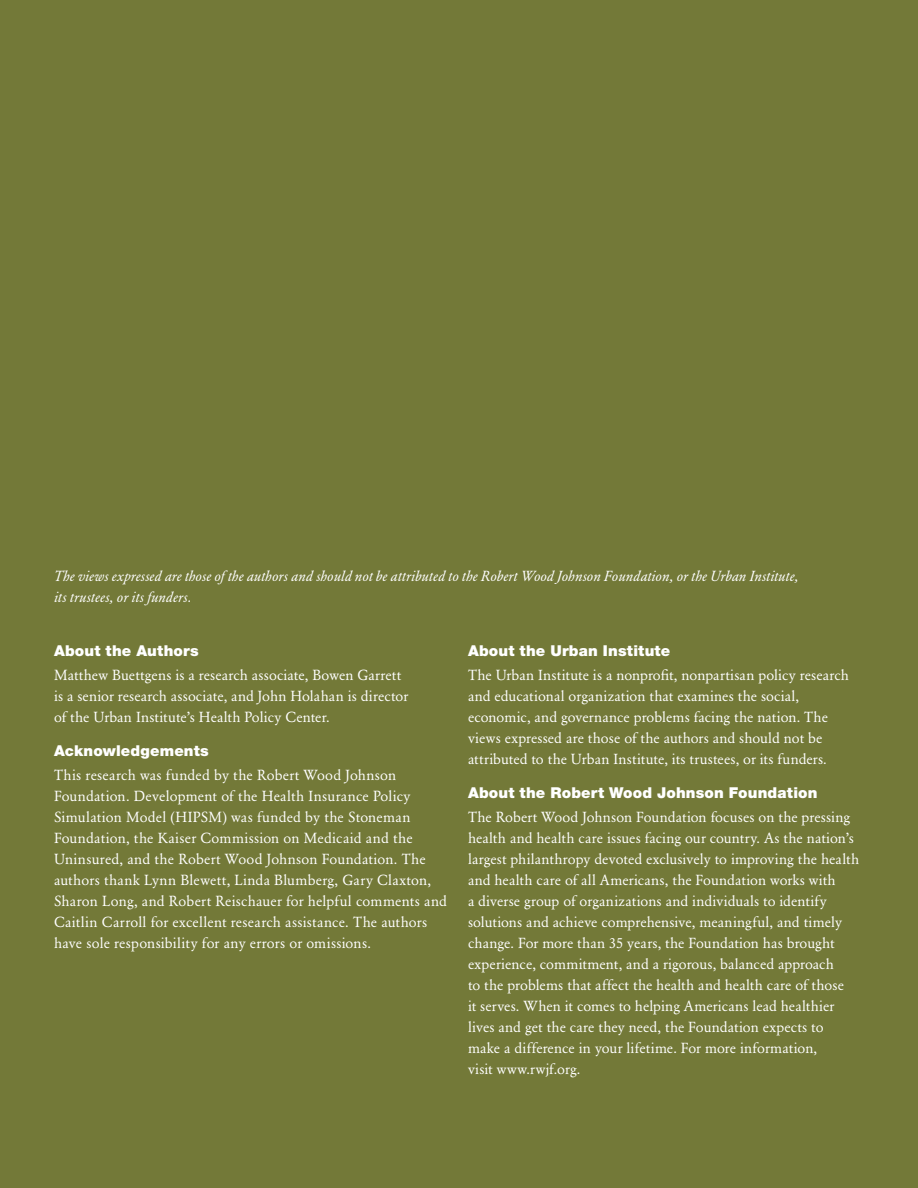
<style>
.page{position:relative;width:918px;height:1188px;background:#737938}
.page>*{position:absolute;margin:0;border:0;box-sizing:border-box;transform-origin:0 0}
.body_subhead{font:900 15px "Helvetica Neue";letter-spacing:.01em;color:#fff}
.body_text{font:14.4px/21px "Garamond BE";letter-spacing:.01em;color:#fff}
.body_text-2{font:italic 14.4px/21px "Garamond BE";letter-spacing:.01em;color:#fff}
</style>
<div class="page">
<p class="body_text-2" style="left:54px;top:565px;width:746px">The views expressed are those of the authors and should not be attributed to the Robert Wood Johnson Foundation, or the Urban Institute, its trustees, or its funders.</p>
<p class="body_subhead" style="left:54px;top:641px;width:146px">About the Authors</p>
<p class="body_text" style="left:54px;top:664px;width:356px">Matthew Buettgens is a research associate, Bowen Garrett is a senior research associate, and John Holahan is director of the Urban Institute’s Health Policy Center.</p>
<p class="body_subhead" style="left:54px;top:741px;width:156px">Acknowledgements</p>
<p class="body_text" style="left:54px;top:764px;width:395px">This research was funded by the Robert Wood Johnson Foundation. Development of the Health Insurance Policy Simulation Model (HIPSM) was funded by the Stoneman Foundation, the Kaiser Commission on Medicaid and the Uninsured, and the Robert Wood Johnson Foundation. The authors thank Lynn Blewett, Linda Blumberg, Gary Claxton, Sharon Long, and Robert Reischauer for helpful comments and Caitlin Carroll for excellent research assistance. The authors have sole responsibility for any errors or omissions.</p>
<p class="body_subhead" style="left:468px;top:641px;width:204px">About the Urban Institute</p>
<p class="body_text" style="left:468px;top:664px;width:383px">The Urban Institute is a nonprofit, nonpartisan policy research and educational organization that examines the social, economic, and governance problems facing the nation. The views expressed are those of the authors and should not be attributed to the Urban Institute, its trustees, or its funders.</p>
<p class="body_subhead" style="left:468px;top:783px;width:351px">About the Robert Wood Johnson Foundation</p>
<p class="body_text" style="left:468px;top:806px;width:393px">The Robert Wood Johnson Foundation focuses on the pressing health and health care issues facing our country. As the nation’s largest philanthropy devoted exclusively to improving the health and health care of all Americans, the Foundation works with<br>a diverse group of organizations and individuals to identify solutions and achieve comprehensive, meaningful, and timely change. For more than 35 years, the Foundation has brought experience, commitment, and a rigorous, balanced approach<br>to the problems that affect the health and health care of those<br>it serves. When it comes to helping Americans lead healthier lives and get the care they need, the Foundation expects to make a difference in your lifetime. For more information,<br>visit www.rwjf.org.</p>
</div>
